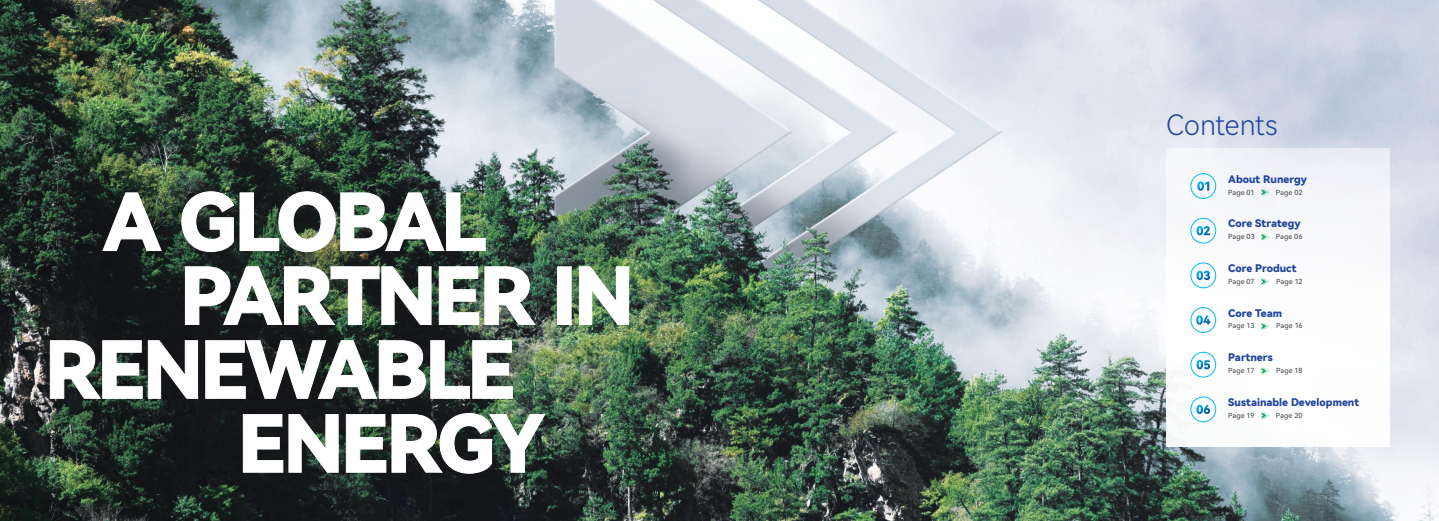
<style>
.page{position:relative;width:1439px;height:521px;background:#fff}
.page>*{position:absolute;margin:0;border:0;box-sizing:border-box;transform-origin:0 0}
.t1{font:78.75px "Harmony OS Sans Black";letter-spacing:-.04em;color:#fff}
.t2{font:28px "Harmony OS Sans Light";letter-spacing:-.01em;color:#1f459f}
.t3{font:10.5px "Harmony OS Sans Black";color:#1f459f}
.t4{font:7px "Harmony OS Sans Medium";letter-spacing:.015em;color:#5a5758}
</style>
<div class="page">
<img style="left:0;top:0;width:1439px;height:521px">
<div style="left:1166px;top:149px;width:223px;height:297px;background:#fcfcfd"></div>
<div style="left:1190px;top:218px;width:26px;height:25px;border:1px solid #00bcf2;border-radius:50%"></div>
<div style="left:1190px;top:263px;width:26px;height:25px;border:1px solid #00bcf2;border-radius:50%"></div>
<div style="left:1190px;top:307px;width:26px;height:26px;border:1px solid #00bcf2;border-radius:50%"></div>
<div style="left:1190px;top:352px;width:26px;height:25px;border:1px solid #00bcf2;border-radius:50%"></div>
<div style="left:1190px;top:173px;width:26px;height:26px;border:1px solid #00bcf2;border-radius:50%"></div>
<div style="left:1190px;top:397px;width:26px;height:25px;border:1px solid #00bcf2;border-radius:50%"></div>
<svg style="left:1261px;top:189px;width:9px;height:7px"></svg>
<svg style="left:1261px;top:233px;width:9px;height:8px"></svg>
<svg style="left:1261px;top:278px;width:9px;height:7px"></svg>
<svg style="left:1261px;top:323px;width:9px;height:7px"></svg>
<svg style="left:1261px;top:367px;width:9px;height:7px"></svg>
<svg style="left:1261px;top:412px;width:9px;height:7px"></svg>
<svg style="left:1197px;top:181px;width:12px;height:10px"></svg>
<svg style="left:1196px;top:226px;width:14px;height:9px"></svg>
<svg style="left:1196px;top:271px;width:14px;height:9px"></svg>
<svg style="left:1196px;top:315px;width:14px;height:10px"></svg>
<svg style="left:1196px;top:360px;width:14px;height:9px"></svg>
<svg style="left:1196px;top:405px;width:14px;height:9px"></svg>
<svg style="left:102px;top:192px;width:60px;height:59px;background:#2d3530"></svg>
<img style="left:181px;top:191px;width:305px;height:61px">
<img style="left:185px;top:266px;width:247px;height:59px">
<img style="left:439px;top:266px;width:97px;height:59px">
<div style="left:557px;top:266px;width:14px;height:59px;border:1px solid #fff"></div>
<img style="left:579px;top:266px;width:50px;height:59px">
<svg style="left:50px;top:340px;width:148px;height:59px;background:#353c3b"></svg>
<svg style="left:205px;top:340px;width:308px;height:59px;background:#333b39"></svg>
<svg style="left:243px;top:414px;width:96px;height:59px;background:#323838"></svg>
<svg style="left:346px;top:413px;width:200px;height:61px;background:#37443d"></svg>
<h1 class="t1" style="left:103px;top:167px;width:386px">A GLOBAL</h1>
<h1 class="t1" style="left:180px;top:241px;width:456px">PARTNER IN</h1>
<h1 class="t1" style="left:45px;top:315px;width:472px">RENEWABLE</h1>
<h1 class="t1" style="left:238px;top:389px;width:309px">ENERGY</h1>
<h2 class="t2" style="left:1166px;top:106px;width:113px">Contents</h2>
<p class="t3" style="left:1228px;top:171px;width:80px">About Runergy</p>
<p class="t4" style="left:1228px;top:187px;width:28px">Page 01</p>
<p class="t4" style="left:1275px;top:187px;width:28px">Page 02</p>
<p class="t4" style="left:1228px;top:232px;width:28px">Page 03</p>
<p class="t4" style="left:1275px;top:232px;width:28px">Page 06</p>
<p class="t4" style="left:1228px;top:276px;width:28px">Page 07</p>
<p class="t4" style="left:1276px;top:276px;width:28px">Page 12</p>
<p class="t4" style="left:1228px;top:321px;width:28px">Page 13</p>
<p class="t4" style="left:1276px;top:321px;width:28px">Page 16</p>
<p class="t4" style="left:1228px;top:366px;width:28px">Page 17</p>
<p class="t4" style="left:1276px;top:366px;width:28px">Page 18</p>
<p class="t4" style="left:1228px;top:410px;width:28px">Page 19</p>
<p class="t4" style="left:1275px;top:410px;width:28px">Page 20</p>
<p class="t3" style="left:1228px;top:216px;width:74px">Core Strategy</p>
<p class="t3" style="left:1228px;top:261px;width:70px">Core Product</p>
<p class="t3" style="left:1228px;top:305px;width:55px">Core Team</p>
<p class="t3" style="left:1228px;top:350px;width:46px">Partners</p>
<p class="t3" style="left:1228px;top:395px;width:133px">Sustainable Development</p>
</div>
